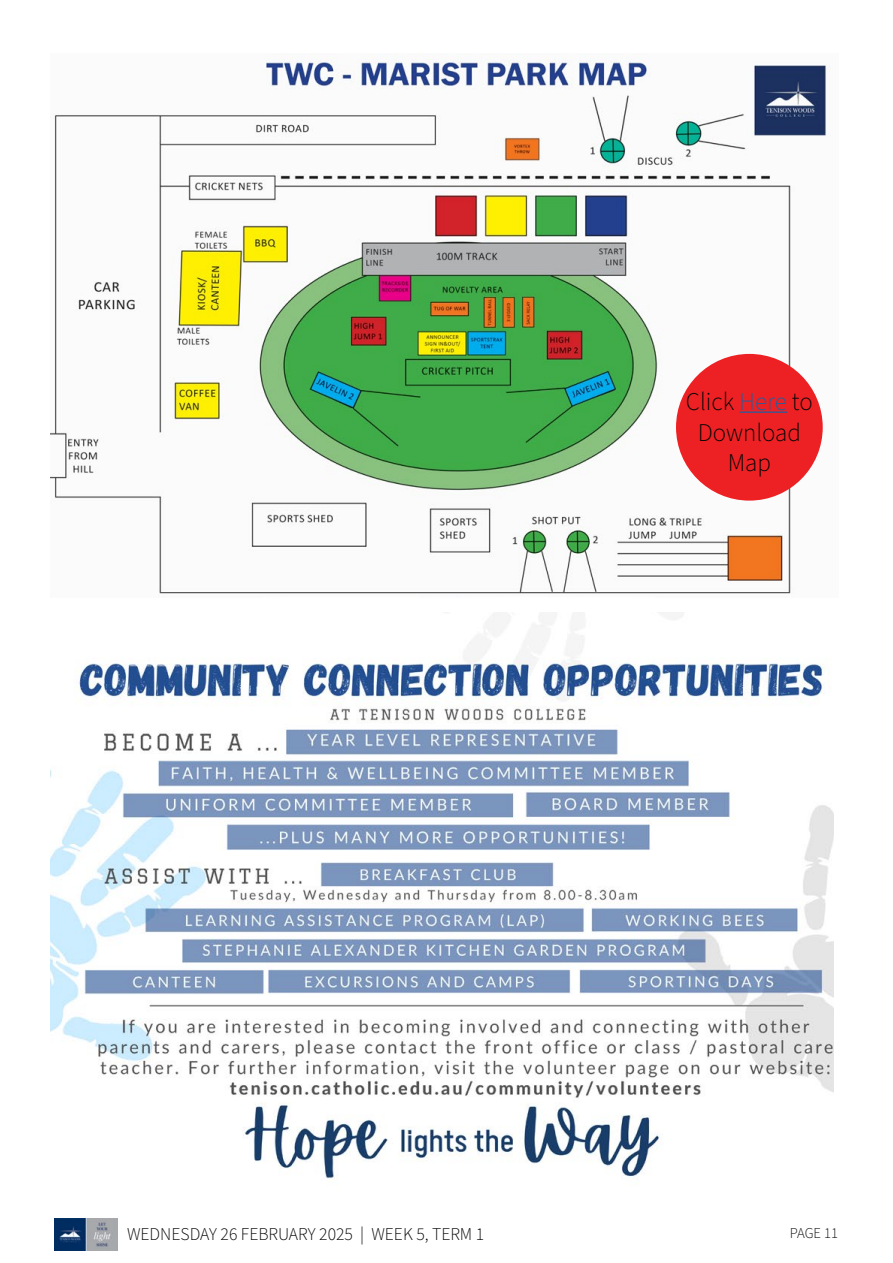
<style>
.page{position:relative;width:893px;height:1263px;background:#fff}
.page>*{position:absolute;margin:0;border:0;box-sizing:border-box;transform-origin:0 0}
.t1{font:300 25.5px/30.6px "Source Sans Pro";color:#060606;text-align:center}
.t2{font:300 18px "Source Sans Pro";color:#000}
.t3{font:300 15px "Source Sans Pro";letter-spacing:-.005em;color:#060606}
.s1{color:#235e9f}
</style>
<div class="page">
<img style="left:54px;top:1218px;width:64px;height:32px">
<img style="left:51px;top:613px;width:782px;height:571px">
<img style="left:51px;top:54px;width:779px;height:540px">
<div style="left:676px;top:354px;width:147px;height:147px;background:#ed2124;border-radius:50%"></div>
<hr style="left:739px;top:411px;width:48px;height:2px;background:#235e9f">
<h1 class="t1" style="left:686px;top:387px;width:128px">Click <span class="s1">Here</span> to<br>Download<br>Map</h1>
<p class="t2" style="left:127px;top:1222px;width:359px">WEDNESDAY 26 FEBRUARY 2025 | WEEK 5, TERM 1</p>
<p class="t3" style="left:790px;top:1223px;width:50px">PAGE 11</p>
</div>
